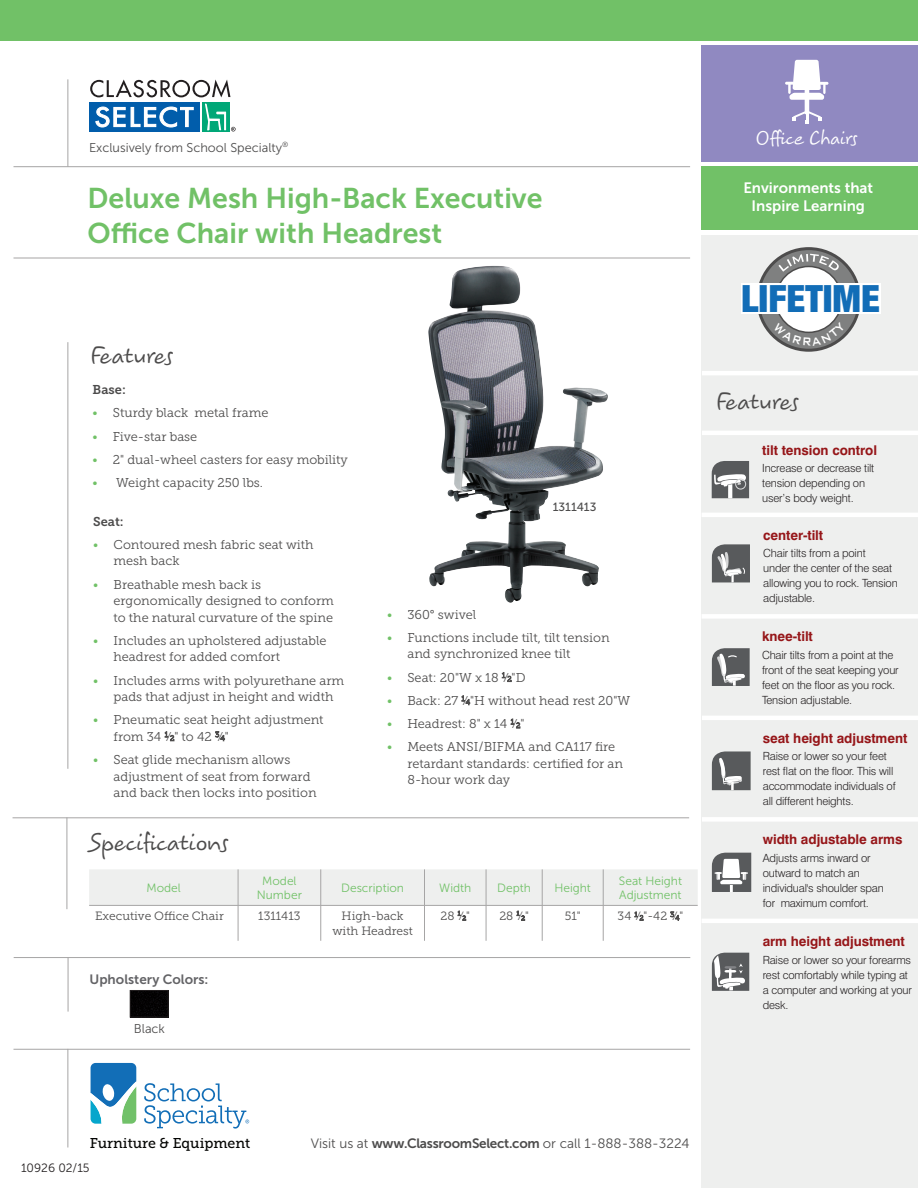
<style>
.page{position:relative;width:918px;height:1188px;background:#fff}
.page>*{position:absolute;margin:0;border:0;box-sizing:border-box;transform-origin:0 0}
.t1{font:900 condensed 37.65px "Helvetica Neue LT Std";color:#126db7}
.t2{font:28.5px/34.2px "Museo Sans 700";color:#71c167}
.t3{font:27px "Koorkin Std";letter-spacing:-.005em;color:#4d4c4c}
.t4{font:21px "Koorkin Std";color:#fff}
.t5{font:15px/18px "Museo Sans 700";color:#fff;text-align:center}
.t6{font:14.1px "Museo Slab 500";color:#040503}
.t7{font:700 13.5px "Swiss 721 BT";letter-spacing:-.005em;color:#961619}
.t8{font:13.5px "Museo Sans 300";color:#4d4c4c}
.t9{font:13.5px "Museo Sans 700";color:#636366}
.t10{font:12.75px/16.5px "Museo Slab 300";color:#4d4c4c}
.t11{font:12.75px "Museo Sans 300";color:#4d4c4c}
.t12{font:12.75px "Museo Slab 700";color:#4d4c4c}
.t13{font:12px/14.4px "Museo Slab 300";color:#4d4c4c;text-align:center}
.t14{font:12px/13.5px "Museo Sans 300";color:#71c167;text-align:center}
.t15{font:12px "Museo Sans 300";color:#231f20}
.t16{font:11.85px "Museo Sans 500";color:#4d4c4c}
.t17{font:300 11.25px/15px "Swiss 721 BT";letter-spacing:-.015em;color:#231f20}
.s1{color:#71c167}
.s2{font-size:7.65px}
.s3{font-size:6.6px}
.s4{font-size:7.2px}
.s5{font-family:"Museo Sans 700"}
</style>
<div class="page">
<div style="left:702px;top:236px;width:216px;height:952px;background:#eeefee"></div>
<div style="left:702px;top:166px;width:216px;height:64px;background:#71c167"></div>
<svg style="left:90px;top:80px;width:146px;height:52px"></svg>
<div style="left:0;top:0;width:918px;height:40px;background:#71c167"></div>
<div style="left:702px;top:45px;width:216px;height:117px;background:#9089c1"></div>
<hr style="left:14px;top:166px;width:676px;height:1px;background:#a6a5a5">
<hr style="left:68px;top:79px;width:1px;height:88px;background:#a6a5a5">
<hr style="left:14px;top:258px;width:676px;height:1px;background:#a6a5a5">
<hr style="left:68px;top:342px;width:1px;height:427px;background:#a6a5a5">
<hr style="left:68px;top:1049px;width:1px;height:99px;background:#a6a5a5">
<hr style="left:14px;top:1049px;width:676px;height:1px;background:#a6a5a5">
<svg style="left:91px;top:1063px;width:45px;height:61px"></svg>
<svg style="left:144px;top:1083px;width:105px;height:46px"></svg>
<hr style="left:702px;top:513px;width:216px;height:4px;background:#fff">
<div style="left:89px;top:869px;width:609px;height:36px;background:#eeefee"></div>
<hr style="left:238px;top:869px;width:1px;height:36px;background:#a6a5a5">
<hr style="left:321px;top:869px;width:1px;height:36px;background:#a6a5a5">
<hr style="left:424px;top:869px;width:1px;height:36px;background:#a6a5a5">
<hr style="left:486px;top:869px;width:1px;height:36px;background:#a6a5a5">
<hr style="left:542px;top:869px;width:1px;height:36px;background:#a6a5a5">
<hr style="left:238px;top:906px;width:1px;height:35px;background:#a6a5a5">
<hr style="left:321px;top:906px;width:1px;height:35px;background:#a6a5a5">
<hr style="left:424px;top:906px;width:1px;height:35px;background:#a6a5a5">
<hr style="left:486px;top:906px;width:1px;height:35px;background:#a6a5a5">
<hr style="left:542px;top:906px;width:1px;height:35px;background:#a6a5a5">
<hr style="left:89px;top:905px;width:609px;height:1px;background:#a6a5a5">
<hr style="left:603px;top:869px;width:1px;height:36px;background:#a6a5a5">
<hr style="left:603px;top:906px;width:1px;height:35px;background:#a6a5a5">
<hr style="left:702px;top:371px;width:216px;height:4px;background:#fff">
<hr style="left:702px;top:431px;width:216px;height:4px;background:#fff">
<svg style="left:785px;top:60px;width:43px;height:63px"></svg>
<img style="left:449px;top:266px;width:159px;height:336px">
<hr style="left:67px;top:817px;width:1px;height:92px;background:#a6a5a5">
<hr style="left:13px;top:817px;width:676px;height:1px;background:#a6a5a5">
<img style="left:132px;top:992px;width:34px;height:23px">
<div style="left:130px;top:990px;width:38px;height:27px;border:1px solid #231f20"></div>
<hr style="left:68px;top:957px;width:1px;height:55px;background:#a6a5a5">
<hr style="left:14px;top:957px;width:676px;height:1px;background:#a6a5a5">
<svg style="left:758px;top:249px;width:102px;height:101px"></svg>
<div style="left:756px;top:247px;width:105px;height:105px;border:3px solid #4d4c4c;border-radius:50%"></div>
<div style="left:776px;top:266px;width:66px;height:66px;background:#fff;border-radius:50%"></div>
<div style="left:741px;top:284px;width:140px;height:30px;background:#fff"></div>
<svg style="left:778px;top:254px;width:61px;height:18px"></svg>
<svg style="left:712px;top:544px;width:38px;height:38px"></svg>
<svg style="left:712px;top:751px;width:39px;height:39px;background:#747678"></svg>
<svg style="left:712px;top:853px;width:39px;height:39px;background:#909193"></svg>
<svg style="left:712px;top:648px;width:38px;height:38px"></svg>
<div style="left:702px;top:614px;width:216px;height:5px;background:#fff"></div>
<hr style="left:702px;top:716px;width:216px;height:4px;background:#fff">
<div style="left:702px;top:817px;width:216px;height:5px;background:#fff"></div>
<hr style="left:702px;top:919px;width:216px;height:4px;background:#fff">
<svg style="left:712px;top:461px;width:37px;height:37px"></svg>
<div style="left:735px;top:479px;width:11px;height:11px;border:1px solid #d6d7d8;border-radius:50%"></div>
<svg style="left:712px;top:953px;width:37px;height:38px"></svg>
<svg style="left:773px;top:322px;width:73px;height:24px"></svg>
<p class="t11" style="left:89px;top:142px;width:201px">Exclusively from School Specialty<sup>®</sup></p>
<h2 class="t2" style="left:88px;top:184px;width:457px">Deluxe Mesh High-Back Executive<br>Office Chair with Headrest</h2>
<h3 class="t3" style="left:90px;top:344px;width:84px">Features</h3>
<p class="t12" style="left:93px;top:385px;width:35px">Base:</p>
<p class="t10" style="left:93px;top:406px;width:177px"><span class="s1">•</span> Sturdy black metal frame</p>
<p class="t10" style="left:93px;top:429px;width:106px"><span class="s1">•</span> Five-star base</p>
<p class="t10" style="left:93px;top:452px;width:257px"><span class="s1">•</span> 2" dual-wheel casters for easy mobility</p>
<p class="t10" style="left:93px;top:476px;width:172px"><span class="s1">•</span> Weight capacity 250 lbs.</p>
<p class="t12" style="left:93px;top:516px;width:32px">Seat:</p>
<p class="t10" style="left:114px;top:537px;width:202px;text-indent:-20px"><span class="s1">•</span> Contoured mesh fabric seat with mesh back</p>
<p class="t10" style="left:114px;top:577px;width:222px;text-indent:-20px"><span class="s1">•</span> Breathable mesh back is ergonomically designed to conform to the natural curvature of the spine</p>
<p class="t10" style="left:114px;top:633px;width:215px;text-indent:-20px"><span class="s1">•</span> Includes an upholstered adjustable headrest for added comfort</p>
<p class="t10" style="left:114px;top:673px;width:232px;text-indent:-20px"><span class="s1">•</span> Includes arms with polyurethane arm pads that adjust in height and width</p>
<p class="t10" style="left:114px;top:713px;width:212px;text-indent:-20px"><span class="s1">•</span> Pneumatic seat height adjustment from 34 <sup>1</sup>⁄<span class="s2">2</span>" to 42 <sup>3</sup>⁄<span class="s2">4</span>"</p>
<p class="t10" style="left:114px;top:753px;width:205px;text-indent:-20px"><span class="s1">•</span> Seat glide mechanism allows adjustment of seat from forward and back then locks into position</p>
<h3 class="t3" style="left:89px;top:831px;width:141px">Specifications</h3>
<p class="t16" style="left:553px;top:502px;width:45px">1311413</p>
<p class="t10" style="left:387px;top:607px;width:91px"><span class="s1">•</span> 360° swivel</p>
<p class="t10" style="left:407px;top:630px;width:204px;text-indent:-20px"><span class="s1">•</span> Functions include tilt, tilt tension and synchronized knee tilt</p>
<p class="t10" style="left:387px;top:670px;width:140px"><span class="s1">•</span> Seat: 20"W x 18 <sup>1</sup>⁄<span class="s2">2</span>"D</p>
<p class="t10" style="left:387px;top:693px;width:245px"><span class="s1">•</span> Back: 27 <sup>1</sup>⁄<span class="s2">4</span>"H without head rest 20"W</p>
<p class="t10" style="left:387px;top:717px;width:139px"><span class="s1">•</span> Headrest: 8" x 14 <sup>1</sup>⁄<span class="s2">2</span>"</p>
<p class="t10" style="left:407px;top:740px;width:217px;text-indent:-20px"><span class="s1">•</span> Meets ANSI/BIFMA and CA117 fire retardant standards: certified for an<br>8-hour work day</p>
<p class="t14" style="left:146px;top:882px;width:36px">Model</p>
<p class="t14" style="left:257px;top:875px;width:47px">Model<br>Number</p>
<p class="t14" style="left:341px;top:882px;width:64px">Description</p>
<p class="t14" style="left:439px;top:882px;width:34px">Width</p>
<p class="t14" style="left:497px;top:882px;width:35px">Depth</p>
<p class="t14" style="left:554px;top:882px;width:38px">Height</p>
<p class="t14" style="left:619px;top:875px;width:65px;text-align:left">Seat Height<br>Adjustment</p>
<p class="t13" style="left:95px;top:910px;width:130px">Executive Office Chair</p>
<p class="t13" style="left:258px;top:910px;width:44px">1311413</p>
<p class="t13" style="left:332px;top:910px;width:82px">High-back with Headrest</p>
<p class="t13" style="left:441px;top:910px;width:31px">28 <sup>1</sup>⁄<span class="s3">2</span>"</p>
<p class="t13" style="left:499px;top:910px;width:31px">28 <sup>1</sup>⁄<span class="s3">2</span>"</p>
<p class="t13" style="left:565px;top:910px;width:17px">51"</p>
<p class="t13" style="left:618px;top:910px;width:67px">34 <sup>1</sup>⁄<span class="s4">2</span>"-42 <sup>3</sup>⁄<span class="s4">4</span>"</p>
<p class="t9" style="left:90px;top:974px;width:120px">Upholstery Colors:</p>
<p class="t11" style="left:134px;top:1024px;width:33px">Black</p>
<h3 class="t4" style="left:756px;top:129px;width:103px">Office Chairs</h3>
<p class="t5" style="left:743px;top:180px;width:131px">Environments that<br>Inspire Learning</p>
<h1 class="t1" style="left:741px;top:277px;width:140px">LIFETIME</h1>
<h3 class="t3" style="left:716px;top:390px;width:84px">Features</h3>
<p class="t7" style="left:762px;top:445px;width:116px">tilt tension control</p>
<p class="t17" style="left:762px;top:462px;width:114px">Increase or decrease tilt tension depending on user’s body weight.</p>
<p class="t7" style="left:763px;top:530px;width:61px">center-tilt</p>
<p class="t17" style="left:763px;top:547px;width:136px">Chair tilts from a point<br>under the center of the seat allowing you to rock. Tension adjustable.</p>
<p class="t7" style="left:762px;top:631px;width:52px">knee-tilt</p>
<p class="t17" style="left:762px;top:648px;width:138px">Chair tilts from a point at the front of the seat keeping your feet on the floor as you rock.<br>Tension adjustable.</p>
<p class="t7" style="left:763px;top:733px;width:146px">seat height adjustment</p>
<p class="t17" style="left:763px;top:750px;width:134px">Raise or lower so your feet rest flat on the floor. This will accommodate individuals of all different heights.</p>
<p class="t7" style="left:763px;top:834px;width:141px">width adjustable arms</p>
<p class="t17" style="left:763px;top:851px;width:122px">Adjusts arms inward or outward to match an individual's shoulder span for maximum comfort.</p>
<p class="t7" style="left:763px;top:936px;width:144px">arm height adjustment</p>
<p class="t17" style="left:763px;top:953px;width:151px">Raise or lower so your forearms rest comfortably while typing at a computer and working at your desk.</p>
<p class="t6" style="left:90px;top:1135px;width:162px">Furniture &amp; Equipment</p>
<p class="t8" style="left:311px;top:1138px;width:380px">Visit us at <span class="s5">www.ClassroomSelect.com</span> or call 1-888-388-3224</p>
<p class="t15" style="left:21px;top:1163px;width:70px">10926 02/15</p>
</div>
